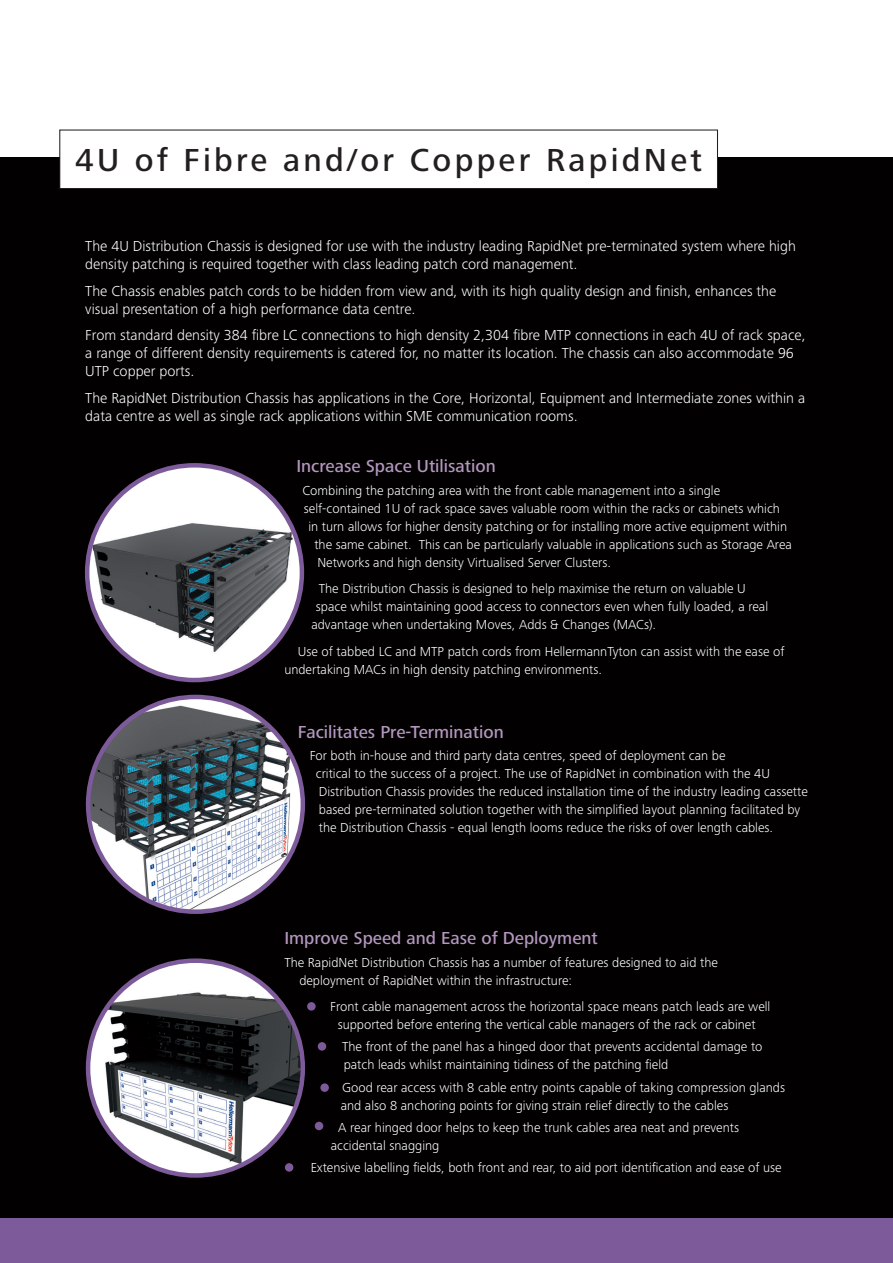
<style>
.page{position:relative;width:893px;height:1263px;background:#fff}
.page>*{position:absolute;margin:0;border:0;box-sizing:border-box;transform-origin:0 0}
.HL_1{font:500 33px "Frutiger Next LTW1 G";letter-spacing:.1em;color:#231f20}
.t1{font:500 18px "Frutiger Next LTW1 G";color:#b397bf}
.t2{font:300 15px/18px "Frutiger Next LTW1 G";color:#fff}
.t3{font:300 13.5px/18px "Frutiger Next LTW1 G";color:#fff}
</style>
<div class="page">
<div style="left:0;top:157px;width:893px;height:1061px;background:#020000"></div>
<div style="left:0;top:1218px;width:893px;height:45px;background:#7d5a99"></div>
<img style="left:88px;top:697px;width:215px;height:215px;border-radius:107px">
<div style="left:87px;top:465px;width:215px;height:215px;background:#fff;border-radius:50%"></div>
<img style="left:87px;top:516px;width:214px;height:142px">
<svg style="left:88px;top:961px;width:215px;height:214px;background:#e7e1ec"></svg>
<img style="left:98px;top:988px;width:205px;height:181px">
<div style="left:307px;top:1002px;width:9px;height:8px;background:#7d5a99;border-radius:50%"></div>
<div style="left:318px;top:1042px;width:8px;height:9px;background:#7d5a99;border-radius:50%"></div>
<div style="left:320px;top:1083px;width:9px;height:9px;background:#7d5a99;border-radius:50%"></div>
<div style="left:315px;top:1122px;width:8px;height:8px;background:#7d5a99;border-radius:50%"></div>
<div style="left:285px;top:1163px;width:8px;height:9px;background:#7d5a99;border-radius:50%"></div>
<div style="left:60px;top:130px;width:657px;height:58px;background:#fff"></div>
<div style="left:59px;top:129px;width:659px;height:60px;border:1px solid #231f20"></div>
<p class="HL_1" style="left:75px;top:141px;width:628px">4U of Fibre and/or Copper RapidNet</p>
<p class="t2" style="left:85px;top:237px;width:712px">The 4U Distribution Chassis is designed for use with the industry leading RapidNet pre-terminated system where high density patching is required together with class leading patch cord management.</p>
<p class="t2" style="left:85px;top:281px;width:693px">The Chassis enables patch cords to be hidden from view and, with its high quality design and finish, enhances the visual presentation of a high performance data centre.</p>
<p class="t2" style="left:85px;top:326px;width:722px">From standard density 384 fibre LC connections to high density 2,304 fibre MTP connections in each 4U of rack space, a range of different density requirements is catered for, no matter its location. The chassis can also accommodate 96<br>UTP copper ports.</p>
<p class="t2" style="left:85px;top:388px;width:721px">The RapidNet Distribution Chassis has applications in the Core, Horizontal, Equipment and Intermediate zones within a data centre as well as single rack applications within SME communication rooms.</p>
<p class="t1" style="left:296px;top:456px;width:201px">Increase Space Utilisation</p>
<p class="t3" style="left:302px;top:481px;width:419px">Combining the patching area with the front cable management into a single</p>
<p class="t3" style="left:304px;top:499px;width:478px">self-contained 1U of rack space saves valuable room within the racks or cabinets which</p>
<p class="t3" style="left:308px;top:517px;width:480px">in turn allows for higher density patching or for installing more active equipment within</p>
<p class="t3" style="left:314px;top:535px;width:479px">the same cabinet. This can be particularly valuable in applications such as Storage Area</p>
<p class="t3" style="left:317px;top:553px;width:295px">Networks and high density Virtualised Server Clusters.</p>
<p class="t3" style="left:319px;top:580px;width:429px">The Distribution Chassis is designed to help maximise the return on valuable U</p>
<p class="t3" style="left:316px;top:598px;width:454px">space whilst maintaining good access to connectors even when fully loaded, a real</p>
<p class="t3" style="left:311px;top:616px;width:346px">advantage when undertaking Moves, Adds &amp; Changes (MACs).</p>
<p class="t3" style="left:284px;top:642px;width:502px;text-indent:14px">Use of tabbed LC and MTP patch cords from HellermannTyton can assist with the ease of undertaking MACs in high density patching environments.</p>
<p class="t1" style="left:298px;top:722px;width:207px">Facilitates Pre-Termination</p>
<p class="t3" style="left:310px;top:747px;width:417px">For both in-house and third party data centres, speed of deployment can be</p>
<p class="t3" style="left:316px;top:765px;width:493px">critical to the success of a project. The use of RapidNet in combination with the 4U Distribution Chassis provides the reduced installation time of the industry leading cassette based pre-terminated solution together with the simplified layout planning facilitated by the Distribution Chassis - equal length looms reduce the risks of over length cables.</p>
<p class="t1" style="left:284px;top:928px;width:315px">Improve Speed and Ease of Deployment</p>
<p class="t3" style="left:284px;top:953px;width:435px">The RapidNet Distribution Chassis has a number of features designed to aid the</p>
<p class="t3" style="left:299px;top:971px;width:274px">deployment of RapidNet within the infrastructure:</p>
<p class="t3" style="left:330px;top:997px;width:442px">Front cable management across the horizontal space means patch leads are well</p>
<p class="t3" style="left:338px;top:1015px;width:419px">supported before entering the vertical cable managers of the rack or cabinet</p>
<p class="t3" style="left:342px;top:1038px;width:422px">The front of the panel has a hinged door that prevents accidental damage to</p>
<p class="t3" style="left:344px;top:1056px;width:326px">patch leads whilst maintaining tidiness of the patching field</p>
<p class="t3" style="left:342px;top:1078px;width:444px">Good rear access with 8 cable entry points capable of taking compression glands</p>
<p class="t3" style="left:341px;top:1096px;width:389px">and also 8 anchoring points for giving strain relief directly to the cables</p>
<p class="t3" style="left:338px;top:1118px;width:402px">A rear hinged door helps to keep the trunk cables area neat and prevents</p>
<p class="t3" style="left:331px;top:1136px;width:110px">accidental snagging</p>
<p class="t3" style="left:311px;top:1158px;width:472px">Extensive labelling fields, both front and rear, to aid port identification and ease of use</p>
</div>
